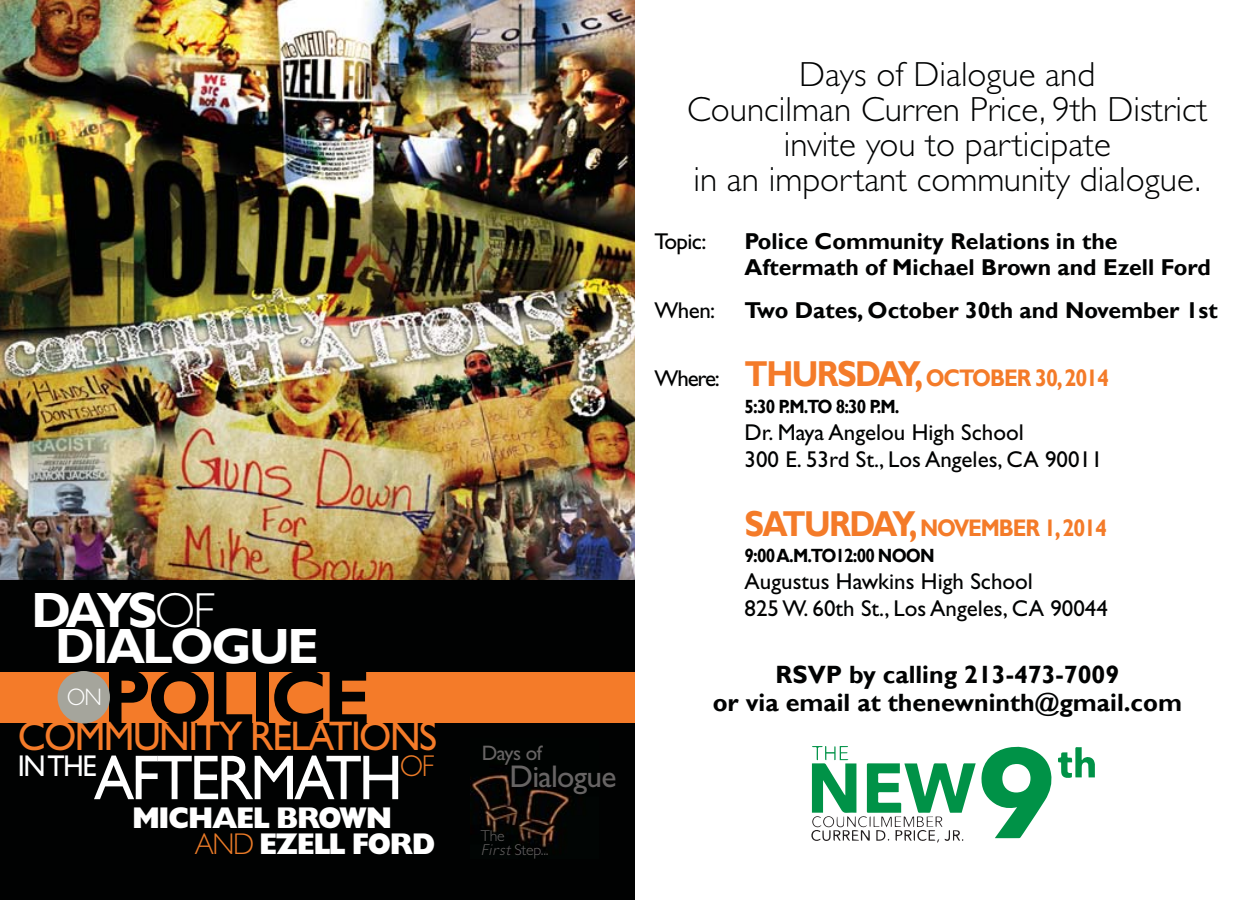
<style>
.page{position:relative;width:1260px;height:900px;background:#fff}
.page>*{position:absolute;margin:0;border:0;box-sizing:border-box;transform-origin:0 0}
.t1{font:700 77.75px "Gill Sans";letter-spacing:-.05em;color:#010202;scale:.95 1}
.t2{font:63.75px "Gill Sans";letter-spacing:-.05em;color:#fff;scale:.95 1}
.t3{font:700 49.5px/36.2px "Gill Sans";letter-spacing:-.05em;color:#fff}
.t4{font:41.5px "Gill Sans";letter-spacing:-.04em;color:#f47b29;scale:.95 1}
.t5{font:300 35px/35px "Gill Sans";color:#010202;text-align:center}
.t6{font:31.5px "Gill Sans";letter-spacing:-.025em;color:#676464}
.t7{font:800 30.25px/26px "Gill Sans";letter-spacing:-.05em;color:#fff;scale:.95 1}
.t8{font:700 25px/27.5px "Gill Sans";color:#010202;text-align:center}
.t9{font:700 24px "Gill Sans";letter-spacing:-.05em;color:#f47b29;scale:.9 1}
.t10{font:300 24px "Gill Sans";color:#fff;scale:.95 1}
.t11{font:23px/26.8px "Gill Sans";color:#010202}
.t12{font:700 23px/26.8px "Gill Sans";color:#010202}
.t13{font:21px "Gill Sans";letter-spacing:-.025em;color:#676464}
.t14{font:700 19px "Gill Sans";letter-spacing:-.05em;color:#010202;scale:.9 1}
.t15{font:300 15.75px/14px "Gill Sans";letter-spacing:-.015em;color:#676464}
.s1{font-weight:300}
.s2{font-weight:300;color:#eb7b28}
.s3{font-style:italic}
.s4{font-weight:400;font-size:23px;color:#010202}
.s5{font-size:36px}
</style>
<div class="page">
<img style="left:0;top:0;width:635px;height:581px">
<div style="left:0;top:581px;width:635px;height:319px;background:#010202"></div>
<div style="left:0;top:672px;width:635px;height:51px;background:#f47b29"></div>
<img style="left:471px;top:773px;width:100px;height:75px">
<div style="left:58px;top:671px;width:52px;height:52px;background:#a5a59c;border-radius:50%"></div>
<svg style="left:811px;top:746px;width:284px;height:97px"></svg>
<h3 class="t3" style="left:55px;top:591px;width:265px;text-indent:-24px">DAYS<span class="s1">OF<br></span>DIALOGUE</h3>
<h1 class="t1" style="left:103px;top:652px;width:283px">POLICE</h1>
<h3 class="t4" style="left:18px;top:722px;width:443px">COMMUNITY RELATIONS</h3>
<h2 class="t2" style="left:18px;top:756px;width:440px"><sup>IN</sup> <sup>THE</sup>AFTERMATH<sup>OF</sup></h2>
<h3 class="t7" style="left:195px;top:808px;width:255px;text-indent:-63px">MICHAEL BROWN<br><span class="s2">AND</span> EZELL FORD</h3>
<p class="t10" style="left:67px;top:689px;width:38px">ON</p>
<p class="t13" style="left:482px;top:746px;width:62px">Days of</p>
<h3 class="t6" style="left:510px;top:765px;width:108px">Dialogue</h3>
<p class="t15" style="left:481px;top:830px;width:69px">The<br><span class="s3">First</span>Step...</p>
<h3 class="t5" style="left:687px;top:61px;width:522px">Days of Dialogue and<br>Councilman Curren Price, 9th District invite you to participate<br>in an important community dialogue.</h3>
<p class="t11" style="left:655px;top:230px;width:53px">Topic:</p>
<p class="t12" style="left:745px;top:227px;width:468px">Police Community Relations in the<br>Aftermath of Michael Brown and Ezell Ford</p>
<p class="t11" style="left:655px;top:299px;width:62px">When:</p>
<p class="t12" style="left:745px;top:296px;width:475px">Two Dates, October 30th and November 1st</p>
<p class="t9" style="left:655px;top:364px;width:506px"><span class="s4">Where:</span> <span class="s5">THURSDAY,</span> OCTOBER 30, 2014</p>
<p class="t14" style="left:745px;top:396px;width:174px">5:30 P.M.TO 8:30 P.M.</p>
<p class="t11" style="left:745px;top:421px;width:360px">Dr. Maya Angelou High School<br>300 E. 53rd St., Los Angeles, CA 90011</p>
<p class="t9" style="left:745px;top:513px;width:404px"><span class="s5">SATURDAY,</span> NOVEMBER 1, 2014</p>
<p class="t14" style="left:745px;top:545px;width:213px">9:00 A.M.TO12:00 NOON</p>
<p class="t11" style="left:745px;top:571px;width:365px">Augustus Hawkins High School<br>825 W. 60th St., Los Angeles, CA 90044</p>
<p class="t8" style="left:713px;top:661px;width:471px">RSVP by calling 213-473-7009<br>or via email at thenewninth@gmail.com</p>
</div>
